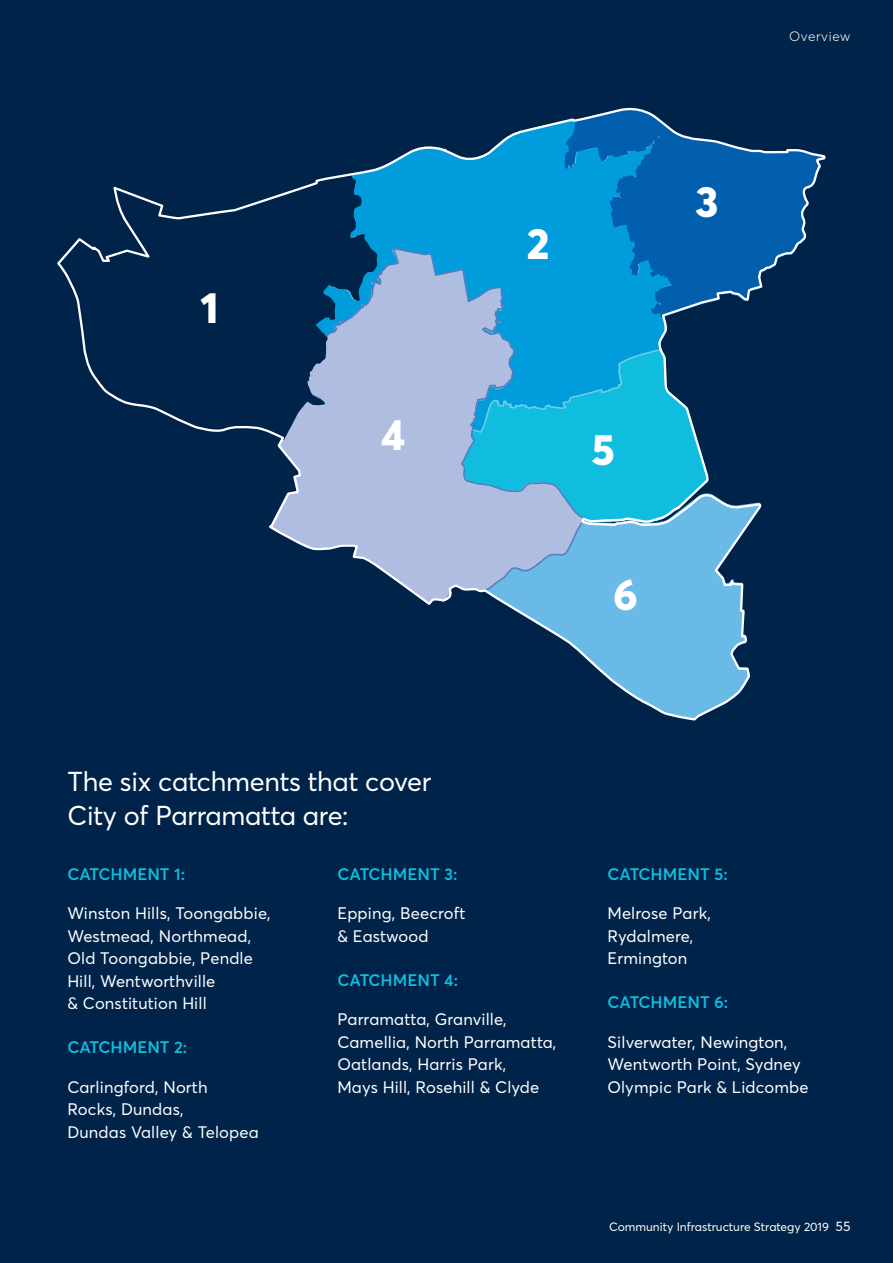
<style>
.page{position:relative;width:893px;height:1263px;background:#002349}
.page>*{position:absolute;margin:0;border:0;box-sizing:border-box;transform-origin:0 0}
.t1{font:800 43.2px "Parramatta";color:#fff}
.heading_Intro_white{font:27px/34.5px "Parramatta";letter-spacing:-.01em;color:#fff}
._11_body_wht{font:16.5px/22.5px "Parramatta";letter-spacing:.01em;color:#fff}
.t2{font:600 16.5px "Parramatta";color:#11bddf}
.t3{font:300 13.5px "Parramatta";letter-spacing:.05em;color:#fff}
.t4{font:12px "Parramatta";color:#fff}
.s1{font-size:13.5px}
</style>
<div class="page">
<svg style="left:57px;top:107px;width:769px;height:614px"></svg>
<p class="t1" style="left:201px;top:277px;width:20px">1</p>
<p class="t1" style="left:381px;top:404px;width:26px">4</p>
<p class="t1" style="left:527px;top:213px;width:24px">2</p>
<p class="t1" style="left:695px;top:171px;width:24px">3</p>
<p class="t1" style="left:592px;top:419px;width:25px">5</p>
<p class="t1" style="left:613px;top:564px;width:26px">6</p>
<p class="t3" style="left:789px;top:27px;width:63px">Overview</p>
<p class="heading_Intro_white" style="left:67px;top:763px;width:365px">The six catchments that cover<br>City of Parramatta are:</p>
<p class="t2" style="left:67px;top:862px;width:119px">CATCHMENT 1:</p>
<p class="_11_body_wht" style="left:67px;top:902px;width:205px">Winston Hills, Toongabbie,<br>Westmead, Northmead,<br>Old Toongabbie, Pendle<br>Hill, Wentworthville<br>&amp; Constitution Hill</p>
<p class="t2" style="left:67px;top:1036px;width:121px">CATCHMENT 2:</p>
<p class="_11_body_wht" style="left:67px;top:1075px;width:193px">Carlingford, North<br>Rocks, Dundas,<br>Dundas Valley &amp; Telopea</p>
<p class="t2" style="left:337px;top:862px;width:122px">CATCHMENT 3:</p>
<p class="_11_body_wht" style="left:337px;top:902px;width:129px">Epping, Beecroft &amp; Eastwood</p>
<p class="t2" style="left:337px;top:968px;width:122px">CATCHMENT 4:</p>
<p class="_11_body_wht" style="left:337px;top:1007px;width:220px">Parramatta, Granville,<br>Camellia, North Parramatta,<br>Oatlands, Harris Park,<br>Mays Hill, Rosehill &amp; Clyde</p>
<p class="t2" style="left:607px;top:862px;width:122px">CATCHMENT 5:</p>
<p class="_11_body_wht" style="left:607px;top:902px;width:105px">Melrose Park,<br>Rydalmere,<br>Ermington</p>
<p class="t2" style="left:607px;top:991px;width:122px">CATCHMENT 6:</p>
<p class="_11_body_wht" style="left:607px;top:1030px;width:203px">Silverwater, Newington,<br>Wentworth Point, Sydney<br>Olympic Park &amp; Lidcombe</p>
<p class="t4" style="left:609px;top:1219px;width:243px">Community Infrastructure Strategy 2019 <span class="s1">55</span></p>
</div>
